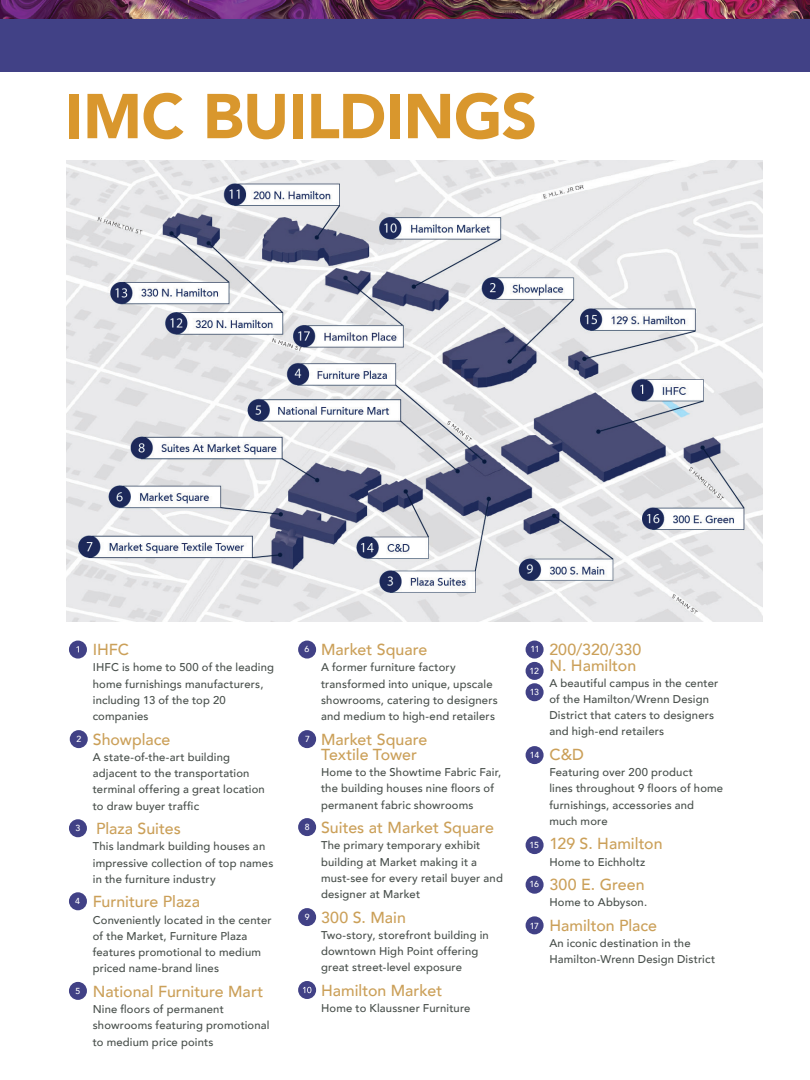
<style>
.page{position:relative;width:810px;height:1080px;background:#fff}
.page>*{position:absolute;margin:0;border:0;box-sizing:border-box;transform-origin:0 0}
.t1{font:900 62.62px "Avenir";letter-spacing:-.01em;color:#d9972d}
.t2{font:500 16px/15.2px "Avenir";color:#cba059}
.t3{font:500 11.25px/16.2px "Avenir";letter-spacing:.015em;color:#474e4a}
.t4{font:500 8.75px "Avenir";letter-spacing:-.035em;color:#fff}
</style>
<div class="page">
<img style="left:67px;top:161px;width:696px;height:460px">
<div style="left:526px;top:662px;width:18px;height:18px;background:#414186;border-radius:50%"></div>
<div style="left:526px;top:683px;width:18px;height:18px;background:#414186;border-radius:50%"></div>
<div style="left:526px;top:746px;width:18px;height:18px;background:#414186;border-radius:50%"></div>
<div style="left:69px;top:641px;width:18px;height:18px;background:#414186;border-radius:50%"></div>
<div style="left:70px;top:730px;width:18px;height:18px;background:#414186;border-radius:50%"></div>
<div style="left:69px;top:819px;width:18px;height:18px;background:#414186;border-radius:50%"></div>
<div style="left:69px;top:892px;width:18px;height:18px;background:#414186;border-radius:50%"></div>
<div style="left:69px;top:982px;width:18px;height:18px;background:#414186;border-radius:50%"></div>
<div style="left:298px;top:641px;width:18px;height:18px;background:#414186;border-radius:50%"></div>
<div style="left:298px;top:730px;width:18px;height:18px;background:#414186;border-radius:50%"></div>
<div style="left:298px;top:818px;width:18px;height:18px;background:#414186;border-radius:50%"></div>
<div style="left:298px;top:908px;width:18px;height:18px;background:#414186;border-radius:50%"></div>
<div style="left:298px;top:981px;width:18px;height:18px;background:#414186;border-radius:50%"></div>
<svg style="left:303px;top:987px;width:8px;height:6px"></svg>
<div style="left:526px;top:641px;width:18px;height:18px;background:#414186;border-radius:50%"></div>
<div style="left:526px;top:836px;width:18px;height:18px;background:#414186;border-radius:50%"></div>
<div style="left:526px;top:876px;width:18px;height:18px;background:#414186;border-radius:50%"></div>
<div style="left:526px;top:916px;width:18px;height:18px;background:#414186;border-radius:50%"></div>
<img style="left:0;top:0;width:810px;height:19px">
<div style="left:0;top:19px;width:810px;height:53px;background:#414186"></div>
<h1 class="t1" style="left:65px;top:63px;width:474px">IMC BUILDINGS</h1>
<p class="t4" style="left:76px;top:731px;width:6px">2</p>
<p class="t4" style="left:76px;top:821px;width:6px">3</p>
<p class="t4" style="left:75px;top:893px;width:6px">4</p>
<p class="t4" style="left:76px;top:983px;width:6px">5</p>
<h2 class="t2" style="left:93px;top:641px;width:38px">IHFC</h2>
<p class="t3" style="left:93px;top:659px;width:183px">IHFC is home to 500 of the leading home furnishings manufacturers, including 13 of the top 20 companies</p>
<h2 class="t2" style="left:93px;top:731px;width:79px">Showplace</h2>
<p class="t3" style="left:93px;top:748px;width:174px">A state-of-the-art building adjacent to the transportation terminal offering a great location to draw buyer traffic</p>
<h2 class="t2" style="left:96px;top:820px;width:86px">Plaza Suites</h2>
<p class="t3" style="left:93px;top:838px;width:182px">This landmark building houses an impressive collection of top names in the furniture industry</p>
<h2 class="t2" style="left:93px;top:893px;width:109px">Furniture Plaza</h2>
<p class="t3" style="left:93px;top:911px;width:180px">Conveniently located in the center of the Market, Furniture Plaza features promotional to medium priced name-brand lines</p>
<h2 class="t2" style="left:93px;top:983px;width:172px">National Furniture Mart</h2>
<p class="t3" style="left:93px;top:1000px;width:178px">Nine floors of permanent showrooms featuring promotional to medium price points</p>
<p class="t4" style="left:305px;top:642px;width:6px">6</p>
<p class="t4" style="left:305px;top:732px;width:6px">7</p>
<p class="t4" style="left:305px;top:819px;width:6px">8</p>
<p class="t4" style="left:305px;top:910px;width:6px">9</p>
<h2 class="t2" style="left:321px;top:641px;width:108px">Market Square</h2>
<p class="t3" style="left:321px;top:659px;width:178px">A former furniture factory transformed into unique, upscale showrooms, catering to designers and medium to high-end retailers</p>
<h2 class="t2" style="left:321px;top:731px;width:108px">Market Square<br>Textile Tower</h2>
<p class="t3" style="left:321px;top:764px;width:182px">Home to the Showtime Fabric Fair, the building houses nine floors of permanent fabric showrooms</p>
<h2 class="t2" style="left:321px;top:819px;width:174px">Suites at Market Square</h2>
<p class="t3" style="left:321px;top:837px;width:183px">The primary temporary exhibit building at Market making it a must-see for every retail buyer and designer at Market</p>
<h2 class="t2" style="left:321px;top:909px;width:86px">300 S. Main</h2>
<p class="t3" style="left:321px;top:926px;width:169px">Two-story, storefront building in downtown High Point offering great street-level exposure</p>
<h2 class="t2" style="left:321px;top:982px;width:123px">Hamilton Market</h2>
<p class="t3" style="left:321px;top:1000px;width:151px">Home to Klaussner Furniture</p>
<p class="t4" style="left:530px;top:642px;width:11px">11</p>
<p class="t4" style="left:530px;top:663px;width:11px">12</p>
<p class="t4" style="left:530px;top:685px;width:11px">13</p>
<p class="t4" style="left:530px;top:747px;width:11px">14</p>
<p class="t4" style="left:530px;top:837px;width:11px">15</p>
<p class="t4" style="left:530px;top:877px;width:11px">16</p>
<p class="t4" style="left:530px;top:918px;width:11px">17</p>
<h2 class="t2" style="left:549px;top:641px;width:94px">200/320/330<br>N. Hamilton</h2>
<p class="t3" style="left:549px;top:674px;width:170px">A beautiful campus in the center of the Hamilton/Wrenn Design<br>District that caters to designers and high-end retailers</p>
<h2 class="t2" style="left:549px;top:746px;width:36px">C&amp;D</h2>
<p class="t3" style="left:549px;top:764px;width:175px">Featuring over 200 product<br>lines throughout 9 floors of home furnishings, accessories and much more</p>
<h2 class="t2" style="left:549px;top:835px;width:115px">129 S. Hamilton</h2>
<p class="t3" style="left:549px;top:853px;width:97px">Home to Eichholtz</p>
<h2 class="t2" style="left:549px;top:876px;width:97px">300 E. Green</h2>
<p class="t3" style="left:549px;top:894px;width:99px">Home to Abbyson.</p>
<h2 class="t2" style="left:549px;top:917px;width:109px">Hamilton Place</h2>
<p class="t3" style="left:549px;top:935px;width:167px">An iconic destination in the<br>Hamilton-Wrenn Design District</p>
</div>
